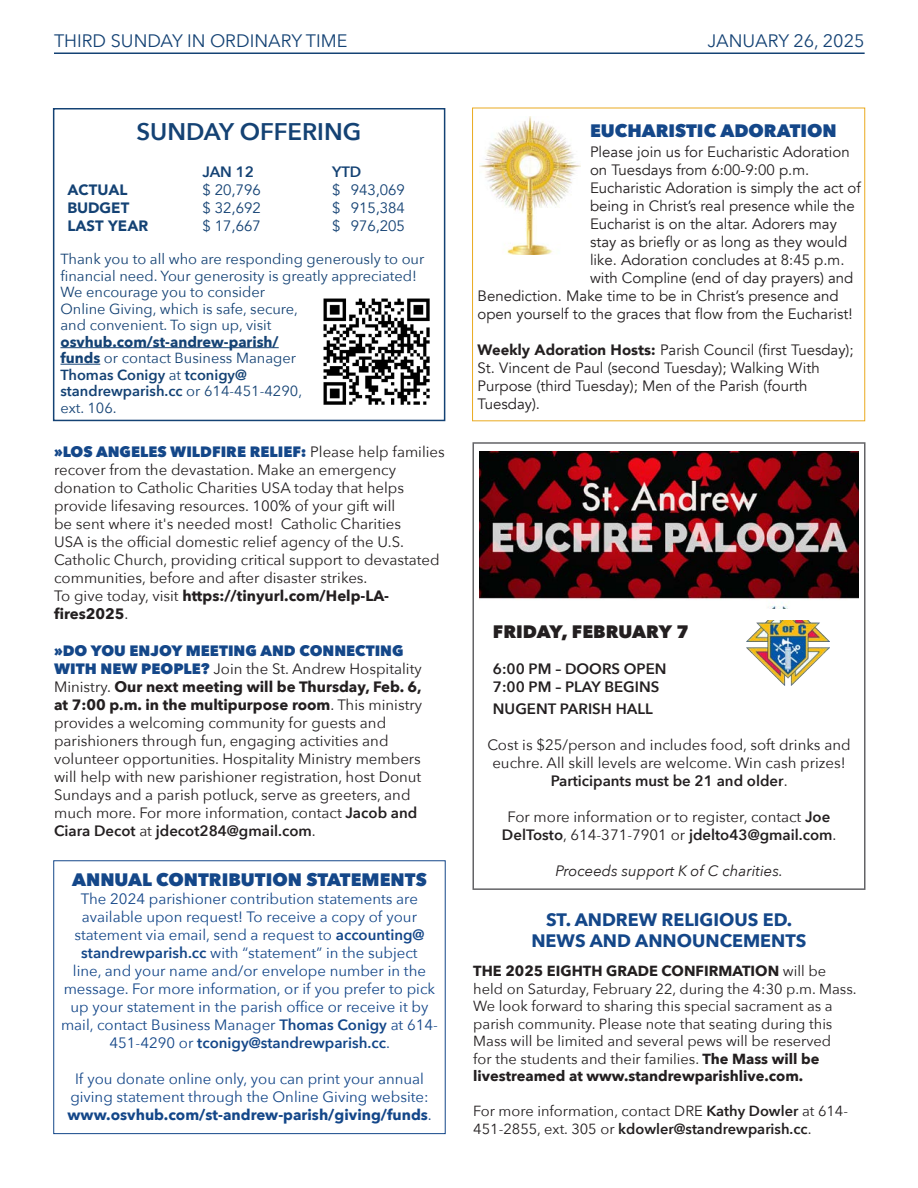
<style>
.page{position:relative;width:918px;height:1188px;background:#fff}
.page>*{position:absolute;margin:0;border:0;box-sizing:border-box;transform-origin:0 0}
.t1{font:600 24px "Avenir Next";color:#144274}
.t2{font:800 18px "Avenir Next";color:#144789}
.t3{font:700 18px "Avenir Next";color:#144789}
.t4{font:18px "Avenir Next";color:#144274}
.t5{font:800 18px "Avenir Next";color:#231f20}
.t6{font:15px/18px "Avenir Next";color:#231f20;text-align:center}
.t7{font:15px/18px "Avenir Next";color:#144789;text-align:center}
.Paragraph{font:15px/18px "Avenir";color:#231f20}
.t8{font:700 15px/18px "Avenir Next";color:#231f20}
.t9{font:600 15px "Avenir Next";color:#231f20}
.t10{font:15px "Avenir";color:#144274}
.t11{font:italic 15px "Avenir Next";color:#231f20}
.t12{font:900 15px "Avenir";color:#144274}
.t13{font:600 15px "Avenir Next";color:#144274}
.t14{font:14.7px/17.5px "Avenir Next";color:#231f20}
.t15{font:14.7px/16.5px "Avenir Next";color:#144274}
.s1{font-weight:700}
.s2{font-weight:600}
.s3{font-weight:800;color:#144789}
.s4{font-weight:400}
.s5{font-weight:900}
</style>
<div class="page">
<hr style="left:54px;top:52px;width:811px;height:2px;background:#144274">
<img style="left:323px;top:298px;width:107px;height:107px">
<hr style="left:60px;top:347px;width:219px;height:1px;background:#144274">
<hr style="left:60px;top:364px;width:40px;height:1px;background:#144274">
<div style="left:53px;top:108px;width:392px;height:313px;border:2px solid #144274"></div>
<img style="left:480px;top:116px;width:101px;height:138px">
<div style="left:472px;top:108px;width:393px;height:313px;border:1px solid #eaaa20"></div>
<img style="left:746px;top:620px;width:83px;height:66px">
<img style="left:479px;top:452px;width:380px;height:157px">
<div style="left:472px;top:442px;width:394px;height:448px;border:2px solid #636366"></div>
<div style="left:53px;top:860px;width:393px;height:274px;border:1px solid #144789"></div>
<p class="t4" style="left:54px;top:25px;width:295px">THIRD SUNDAY IN ORDINARY TIME</p>
<p class="t4" style="left:708px;top:25px;width:159px">JANUARY 26, 2025</p>
<p class="t1" style="left:136px;top:111px;width:226px">SUNDAY OFFERING</p>
<p class="t13" style="left:202px;top:159px;width:53px">JAN 12</p>
<p class="t13" style="left:332px;top:159px;width:31px">YTD</p>
<p class="t12" style="left:67px;top:177px;width:62px">ACTUAL</p>
<p class="t10" style="left:202px;top:181px;width:60px">$ 20,796</p>
<p class="t10" style="left:332px;top:181px;width:74px">$ 943,069</p>
<p class="t12" style="left:67px;top:195px;width:63px">BUDGET</p>
<p class="t10" style="left:202px;top:199px;width:60px">$ 32,692</p>
<p class="t10" style="left:332px;top:199px;width:74px">$ 915,384</p>
<p class="t12" style="left:67px;top:213px;width:82px">LAST YEAR</p>
<p class="t10" style="left:202px;top:217px;width:60px">$ 17,667</p>
<p class="t10" style="left:332px;top:217px;width:74px">$ 976,205</p>
<p class="t15" style="left:60px;top:250px;width:365px">Thank you to all who are responding generously to our financial need. Your generosity is greatly appreciated!<br>We encourage you to consider<br>Online Giving, which is safe, secure,<br>and convenient. To sign up, visit <span class="s1">osvhub.com/st-andrew-parish/<br>funds</span> or contact Business Manager<br><span class="s2">Thomas Conigy</span> at <span class="s2">tconigy@<br>standrewparish.cc</span> or 614-451-4290,<br>ext. 106.</p>
<p class="t6" style="left:54px;top:442px;width:392px;text-align:left"><span class="s3">»LOS ANGELES WILDFIRE RELIEF:</span> Please help families recover from the devastation. Make an emergency donation to Catholic Charities USA today that helps provide lifesaving resources. 100% of your gift will<br>be sent where it's needed most! Catholic Charities<br>USA is the official domestic relief agency of the U.S.<br>Catholic Church, providing critical support to devastated communities, before and after disaster strikes.</p>
<p class="t8" style="left:54px;top:587px;width:337px"><span class="s4">To give today, visit</span> https://tinyurl.com/Help-LA&shy;fires2025<span class="s4">.</span></p>
<p class="t6" style="left:54px;top:641px;width:370px;text-align:left"><span class="s3">»DO YOU ENJOY MEETING AND CONNECTING WITH NEW PEOPLE?</span> Join the St. Andrew Hospitality Ministry. <span class="s1">Our next meeting will be Thursday, Feb. 6, at 7:00 p.m. in the multipurpose room</span>. This ministry provides a welcoming community for guests and parishioners through fun, engaging activities and volunteer opportunities. Hospitality Ministry members will help with new parishioner registration, host Donut Sundays and a parish potluck, serve as greeters, and much more. For more information, contact <span class="s2">Jacob and Ciara Decot</span> at <span class="s2">jdecot284@gmail.com</span>.</p>
<p class="t2" style="left:72px;top:868px;width:356px">ANNUAL CONTRIBUTION STATEMENTS</p>
<p class="t7" style="left:74px;top:889px;width:352px">The 2024 parishioner contribution statements are available upon request! To receive a copy of your statement via email, send a request to <span class="s2">accounting@</span></p>
<p class="t7" style="left:61px;top:943px;width:378px"><span class="s2">standrewparish.cc</span> with “statement” in the subject<br>line, and your name and/or envelope number in the message. For more information, or if you prefer to pick up your statement in the parish office or receive it by mail, contact Business Manager <span class="s2">Thomas Conigy</span> at 614- 451-4290 or <span class="s2">tconigy@standrewparish.cc</span>.</p>
<p class="t7" style="left:68px;top:1069px;width:366px">If you donate online only, you can print your annual giving statement through the Online Giving website: <span class="s1">www.osvhub.com/st-andrew-parish/giving/funds</span>.</p>
<p class="t2" style="left:590px;top:120px;width:248px">EUCHARISTIC ADORATION</p>
<p class="Paragraph" style="left:590px;top:143px;width:261px">Please join us for Eucharistic Adoration</p>
<p class="Paragraph" style="left:590px;top:161px;width:221px">on Tuesdays from 6:00-9:00 p.m.</p>
<p class="Paragraph" style="left:590px;top:179px;width:272px">Eucharistic Adoration is simply the act of</p>
<p class="Paragraph" style="left:590px;top:197px;width:266px">being in Christ’s real presence while the</p>
<p class="Paragraph" style="left:590px;top:215px;width:248px">Eucharist is on the altar. Adorers may</p>
<p class="Paragraph" style="left:590px;top:233px;width:259px">stay as briefly or as long as they would</p>
<p class="Paragraph" style="left:590px;top:251px;width:256px">like. Adoration concludes at 8:45 p.m.</p>
<p class="Paragraph" style="left:590px;top:269px;width:265px">with Compline (end of day prayers) and</p>
<p class="Paragraph" style="left:478px;top:287px;width:363px">Benediction. Make time to be in Christ’s presence and</p>
<p class="Paragraph" style="left:478px;top:305px;width:376px">open yourself to the graces that flow from the Eucharist!</p>
<p class="Paragraph" style="left:478px;top:341px;width:378px"><span class="s5">Weekly Adoration Hosts:</span> Parish Council (first Tuesday); St. Vincent de Paul (second Tuesday); Walking With Purpose (third Tuesday); Men of the Parish (fourth Tuesday).</p>
<p class="t5" style="left:493px;top:621px;width:197px">FRIDAY, FEBRUARY 7</p>
<p class="t9" style="left:493px;top:656px;width:175px">6:00 PM – DOORS OPEN</p>
<p class="t9" style="left:493px;top:674px;width:168px">7:00 PM – PLAY BEGINS</p>
<p class="t9" style="left:493px;top:696px;width:161px">NUGENT PARISH HALL</p>
<p class="t6" style="left:487px;top:735px;width:365px">Cost is $25/person and includes food, soft drinks and euchre. All skill levels are welcome. Win cash prizes!<br><span class="s2">Participants must be 21 and older</span>.</p>
<p class="t6" style="left:502px;top:807px;width:336px">For more information or to register, contact <span class="s2">Joe<br>DelTosto</span>, 614-371-7901 or <span class="s2">jdelto43@gmail.com</span>.</p>
<p class="t11" style="left:555px;top:858px;width:229px">Proceeds support K of C charities.</p>
<p class="t3" style="left:546px;top:904px;width:248px">ST. ANDREW RELIGIOUS ED.</p>
<p class="t3" style="left:531px;top:925px;width:277px">NEWS AND ANNOUNCEMENTS</p>
<p class="t14" style="left:473px;top:962px;width:385px"><span class="s1">THE 2025 EIGHTH GRADE CONFIRMATION</span> will be held on Saturday, February 22, during the 4:30 p.m. Mass.<br>We look forward to sharing this special sacrament as a parish community. Please note that seating during this Mass will be limited and several pews will be reserved<br>for the students and their families. <span class="s1">The Mass will be livestreamed at www.standrewparishlive.com.</span></p>
<p class="t14" style="left:473px;top:1102px;width:376px">For more information, contact DRE <span class="s2">Kathy Dowler</span> at 614-<br>451-2855, ext. 305 or <span class="s2">kdowler@standrewparish.cc</span>.</p>
</div>
